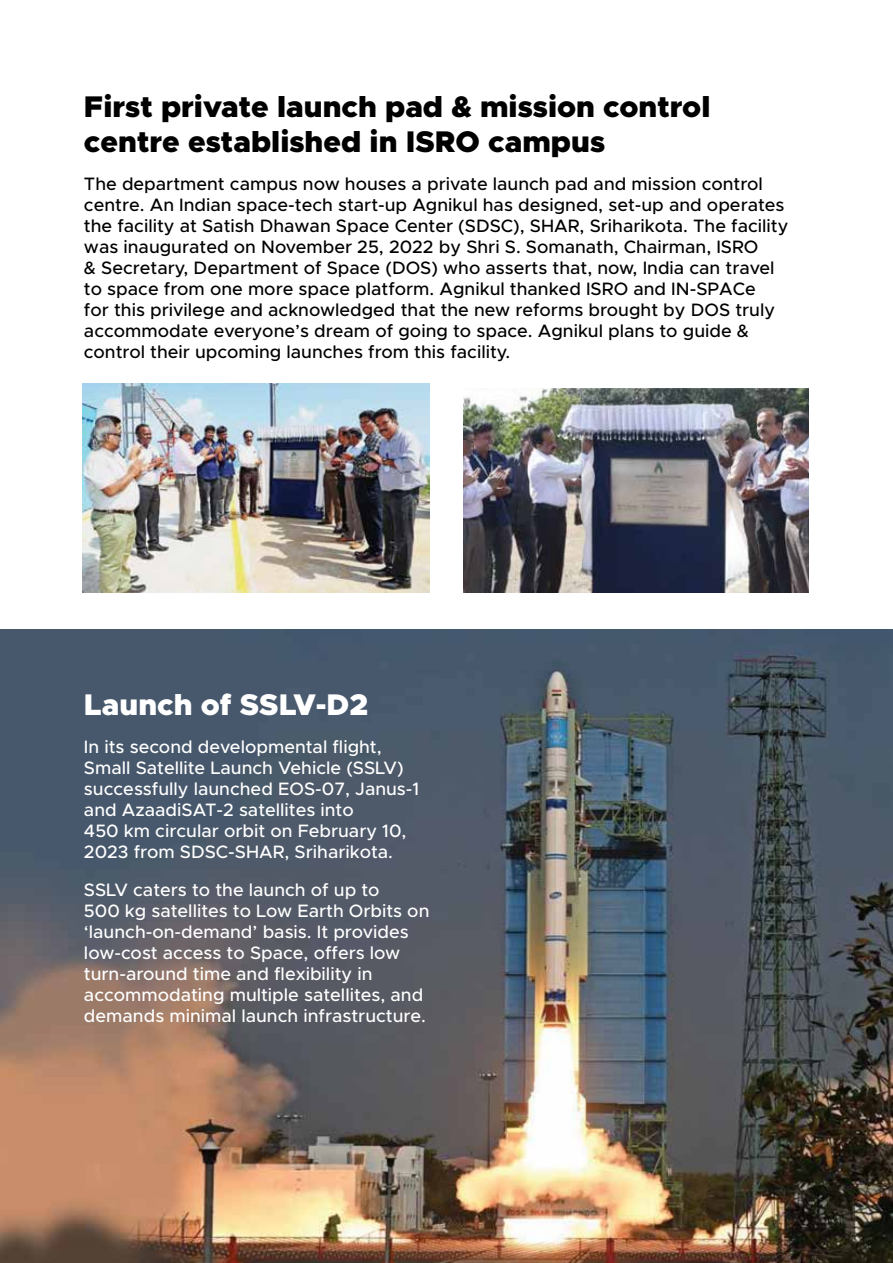
<style>
.page{position:relative;width:893px;height:1263px;background:#fff}
.page>*{position:absolute;margin:0;border:0;box-sizing:border-box;transform-origin:0 0}
.t1{font:900 30px/34.5px "Metropolis";color:#000}
.t2{font:900 30px "Metropolis";color:#fff}
.t3{font:500 18px/21px "Metropolis";color:#000}
.t4{font:500 18px/21px "Metropolis";color:#fff}
.t5{font:300 12px "Myriad Pro";color:#000}
</style>
<div class="page">
<img style="left:0;top:629px;width:893px;height:634px">
<img style="left:83px;top:384px;width:346px;height:208px">
<img style="left:463px;top:388px;width:346px;height:204px">
<h1 class="t1" style="left:84px;top:90px;width:628px">First private launch pad &amp; mission control centre established in ISRO campus</h1>
<p class="t3" style="left:84px;top:173px;width:706px">The department campus now houses a private launch pad and mission control centre. An Indian space-tech start-up Agnikul has designed, set-up and operates the facility at Satish Dhawan Space Center (SDSC), SHAR, Sriharikota. The facility was inaugurated on November 25, 2022 by Shri S. Somanath, Chairman, ISRO<br>&amp; Secretary, Department of Space (DOS) who asserts that, now, India can travel to space from one more space platform. Agnikul thanked ISRO and IN-SPACe<br>for this privilege and acknowledged that the new reforms brought by DOS truly accommodate everyone’s dream of going to space. Agnikul plans to guide &amp; control their upcoming launches from this facility.</p>
<h1 class="t2" style="left:84px;top:685px;width:286px">Launch of SSLV-D2</h1>
<p class="t4" style="left:84px;top:736px;width:337px">In its second developmental flight, Small Satellite Launch Vehicle (SSLV) successfully launched EOS-07, Janus-1 and AzaadiSAT-2 satellites into<br>450 km circular orbit on February 10, 2023 from SDSC-SHAR, Sriharikota.</p>
<p class="t4" style="left:84px;top:879px;width:347px">SSLV caters to the launch of up to<br>500 kg satellites to Low Earth Orbits on ‘launch-on-demand’ basis. It provides low-cost access to Space, offers low turn-around time and flexibility in accommodating multiple satellites, and demands minimal launch infrastructure.</p>
<p class="t5" style="left:800px;top:1207px;width:17px">1 3</p>
</div>
